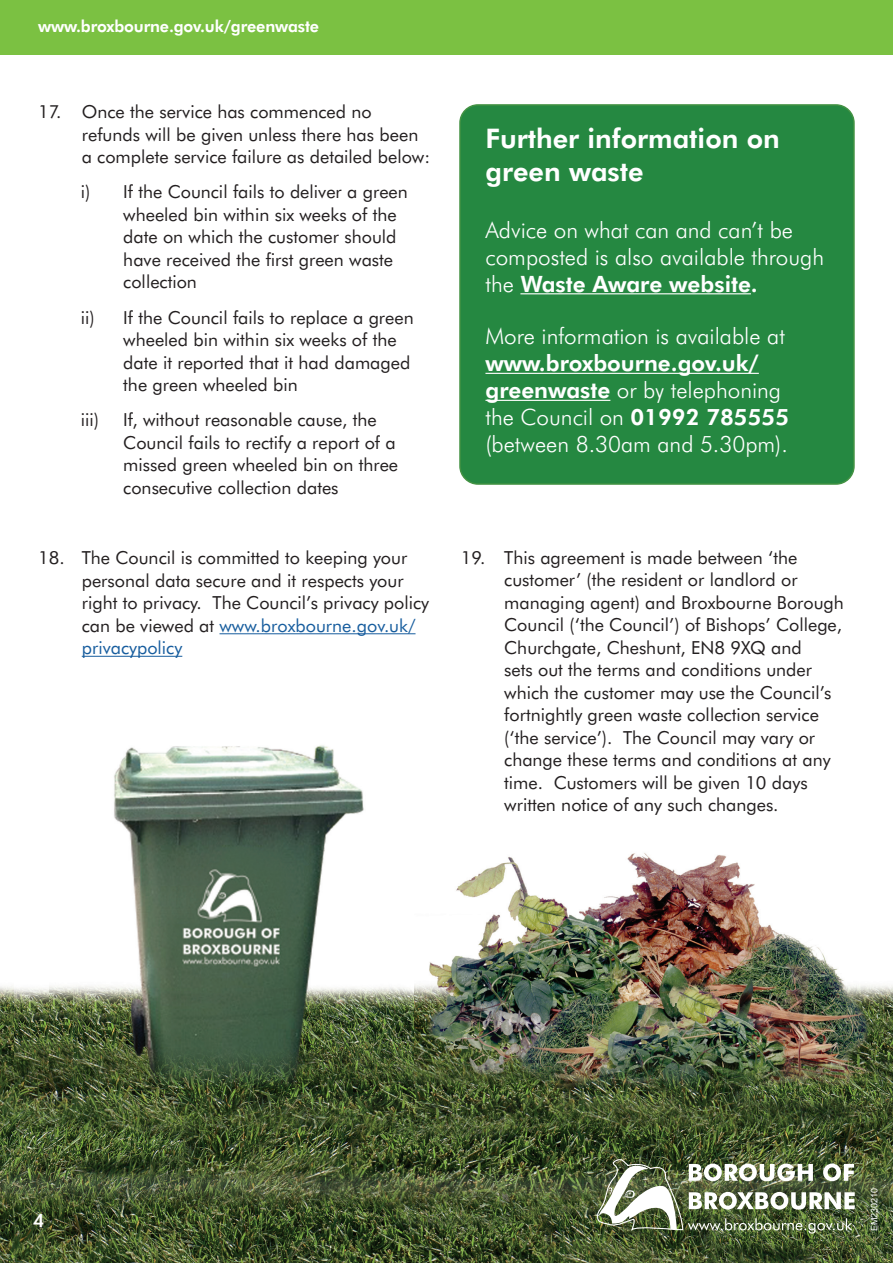
<style>
.page{position:relative;width:893px;height:1263px;background:#fff}
.page>*{position:absolute;margin:0;border:0;box-sizing:border-box;transform-origin:0 0}
.t1{font:700 27px/33px "Futura BT";color:#fff}
.t2{font:300 22.5px/27px "Futura BT";color:#fff}
.t3{font:18px/22.5px "Futura BT";color:#231f20}
.t4{font:700 18px "Futura BT";color:#fff}
.t5{font:700 16.5px "Futura BT";letter-spacing:-.01em;color:#fff}
.t6{font:9px "Arial";color:#fff}
.s1{font-weight:700}
.s2{color:#175d9e}
</style>
<div class="page">
<div style="left:0;top:0;width:893px;height:54px;background:#7bc142"></div>
<img style="left:414px;top:853px;width:479px;height:189px">
<img style="left:72px;top:745px;width:342px;height:297px">
<img style="left:0;top:986px;width:72px;height:56px">
<img style="left:15px;top:986px;width:33px;height:56px">
<img style="left:0;top:1042px;width:893px;height:45px">
<img style="left:0;top:1087px;width:893px;height:78px">
<img style="left:0;top:1165px;width:893px;height:98px">
<hr style="left:220px;top:633px;width:196px;height:1px;background:#175d9e">
<hr style="left:82px;top:656px;width:100px;height:1px;background:#175d9e">
<img style="left:597px;top:1159px;width:258px;height:74px">
<div style="left:460px;top:105px;width:394px;height:379px;background:#258841;border-radius:18px"></div>
<div style="left:459px;top:104px;width:396px;height:381px;border:2px solid #439243;border-radius:18px"></div>
<hr style="left:520px;top:293px;width:231px;height:1px;background:#fff">
<hr style="left:485px;top:373px;width:274px;height:1px;background:#fff">
<hr style="left:485px;top:400px;width:125px;height:1px;background:#fff">
<p class="t5" style="left:38px;top:14px;width:282px">www.broxbourne.gov.uk/greenwaste</p>
<p class="t3" style="left:82px;top:100px;width:350px;text-indent:-43px">17. Once the service has commenced no refunds will be given unless there has been a complete service failure as detailed below:</p>
<p class="t3" style="left:123px;top:180px;width:286px;text-indent:-43px">i) If the Council fails to deliver a green wheeled bin within six weeks of the date on which the customer should have received the first green waste collection</p>
<p class="t3" style="left:123px;top:305px;width:292px;text-indent:-43px">ii) If the Council fails to replace a green wheeled bin within six weeks of the date it reported that it had damaged the green wheeled bin</p>
<p class="t3" style="left:81px;top:408px;width:20px">iii)</p>
<p class="t3" style="left:123px;top:408px;width:276px">If, without reasonable cause, the Council fails to rectify a report of a missed green wheeled bin on three consecutive collection dates</p>
<p class="t1" style="left:485px;top:120px;width:296px">Further information on green waste</p>
<p class="t2" style="left:485px;top:215px;width:340px">Advice on what can and can’t be composted is also available through the <span class="s1">Waste Aware website.</span></p>
<p class="t2" style="left:485px;top:322px;width:305px">More information is available at <span class="s1">www.broxbourne.gov.uk/ greenwaste</span> or by telephoning the Council on <span class="s1">01992 785555 </span>(between 8.30am and 5.30pm).</p>
<p class="t3" style="left:82px;top:546px;width:349px;text-indent:-43px">18. The Council is committed to keeping your personal data secure and it respects your right to privacy. The Council’s privacy policy can be viewed at <span class="s2">www.broxbourne.gov.uk/ privacypolicy</span></p>
<p class="t3" style="left:504px;top:545px;width:341px;text-indent:-44px">19. This agreement is made between ‘the customer’ (the resident or landlord or managing agent) and Broxbourne Borough Council (‘the Council’) of Bishops’ College, Churchgate, Cheshunt, EN8 9XQ and<br>sets out the terms and conditions under which the customer may use the Council’s fortnightly green waste collection service (‘the service’). The Council may vary or change these terms and conditions at any time. Customers will be given 10 days written notice of any such changes.</p>
<p class="t4" style="left:33px;top:1207px;width:13px">4</p>
<p class="t6" style="left:868px;top:1231px;width:45px;rotate:-90deg">EM230210</p>
</div>
